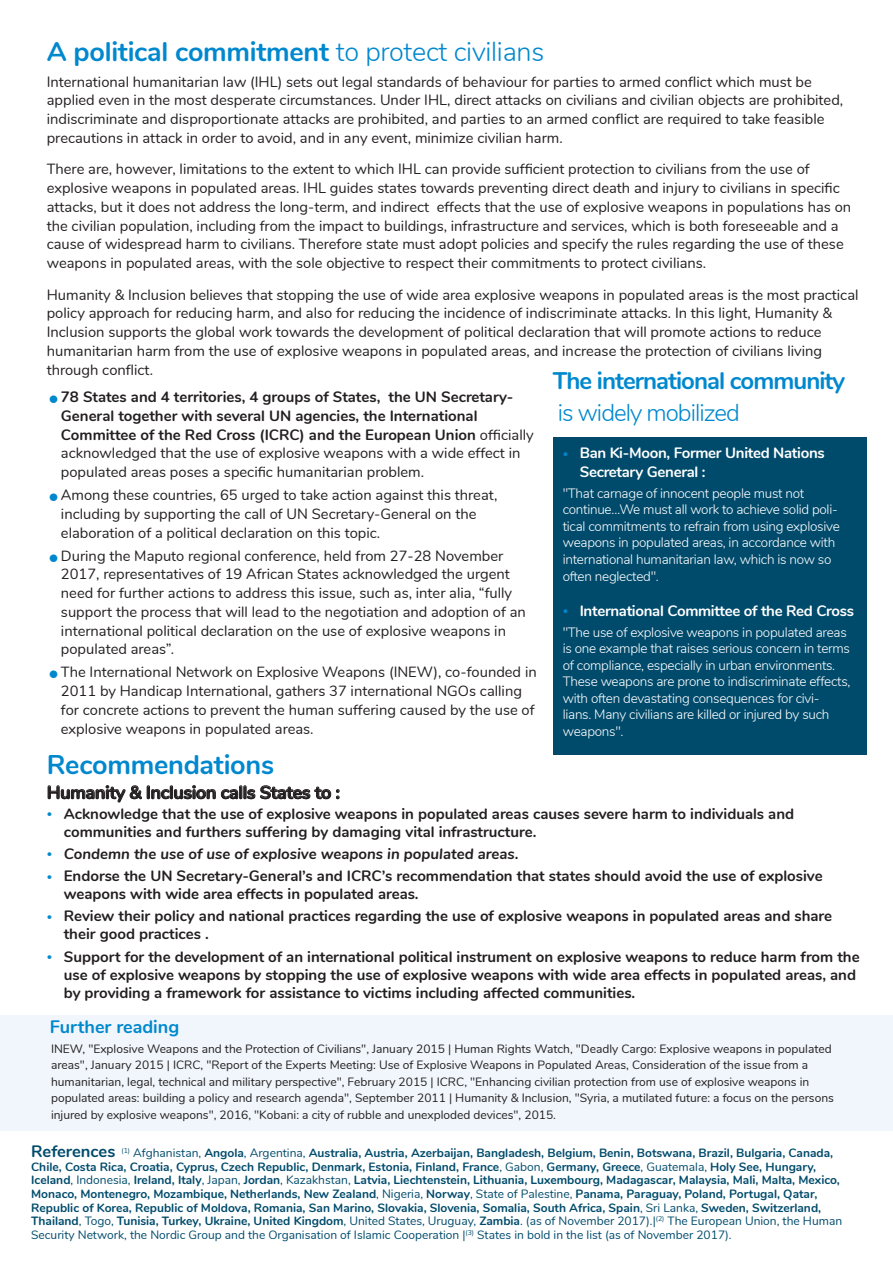
<style>
.page{position:relative;width:893px;height:1263px;background:#fff}
.page>*{position:absolute;margin:0;border:0;box-sizing:border-box;transform-origin:0 0}
.titres{font:700 27px "Nunito";letter-spacing:-.01em;color:#0088ce}
.titres-2{font:700 24px/31.5px "Nunito";letter-spacing:-.04em;color:#0088ce}
.titre_rose{font:700 18px "Nunito";letter-spacing:-.02em;color:#231f20}
.titre_sur_aplat{font:700 18px "Nunito";color:#0088ce}
.t1{font:700 15px/18px "Nunito";color:#231f20}
.t2{font:700 15px/18.8px "Nunito";letter-spacing:-.02em;color:#fff}
.t3{font:italic 700 15px "Nunito";color:#231f20}
.text_courant_gris{font:14.7px/18.8px "Nunito";color:#231f20}
.t4{font:300 13.5px/16.5px "Nunito";letter-spacing:-.02em;color:#fff}
.references_text{font:700 12px/13.5px "Nunito";color:#004b6c}
.text_courant_gris-2{font:12px/16.5px "Nunito";color:#231f20}
.s1{font-weight:300}
.s2{font-size:21px;color:#0088ce}
.s3{font-weight:400;font-size:14.7px}
.s4{font-weight:700;font-size:21px;color:#0088ce}
.s5{font-size:10.5px;color:#0088ce}
.s6{font-style:normal;font-size:10.5px;color:#0088ce}
.s7{font-style:normal}
.s8{font-size:16.5px}
.s9{font-weight:400}
</style>
<div class="page">
<div style="left:553px;top:437px;width:314px;height:317px;background:#004b6c"></div>
<div style="left:0;top:1015px;width:893px;height:116px;background:#f0f6fb"></div>
<svg style="left:47px;top:785px;width:293px;height:18px"></svg>
<p class="titres" style="left:47px;top:32px;width:499px">A political commitment <span class="s1">to protect civilians</span></p>
<p class="text_courant_gris" style="left:47px;top:71px;width:798px">International humanitarian law (IHL) sets out legal standards of behaviour for parties to armed conflict which must be applied even in the most desperate circumstances. Under IHL, direct attacks on civilians and civilian objects are prohibited, indiscriminate and disproportionate attacks are prohibited, and parties to an armed conflict are required to take feasible precautions in attack in order to avoid, and in any event, minimize civilian harm.</p>
<p class="text_courant_gris" style="left:47px;top:159px;width:806px">There are, however, limitations to the extent to which IHL can provide sufficient protection to civilians from the use of explosive weapons in populated areas. IHL guides states towards preventing direct death and injury to civilians in specific attacks, but it does not address the long-term, and indirect effects that the use of explosive weapons in populations has on the civilian population, including from the impact to buildings, infrastructure and services, which is both foreseeable and a cause of widespread harm to civilians. Therefore state must adopt policies and specify the rules regarding the use of these weapons in populated areas, with the sole objective to respect their commitments to protect civilians.</p>
<p class="text_courant_gris" style="left:47px;top:284px;width:813px">Humanity &amp; Inclusion believes that stopping the use of wide area explosive weapons in populated areas is the most practical policy approach for reducing harm, and also for reducing the incidence of indiscriminate attacks. In this light, Humanity &amp; Inclusion supports the global work towards the development of political declaration that will promote actions to reduce humanitarian harm from the use of explosive weapons in populated areas, and increase the protection of civilians living through conflict.</p>
<p class="titres-2" style="left:553px;top:363px;width:294px">The international community <span class="s1">is widely mobilized</span></p>
<p class="t1" style="left:61px;top:387px;width:474px;line-height:18.8px;text-indent:-13px"><span class="s2">•</span>78 States and 4 territories, 4 groups of States, the UN Secretary-<br>General together with several UN agencies, the International<br>Committee of the Red Cross (ICRC) and the European Union <span class="s3">officially</span></p>
<p class="text_courant_gris" style="left:61px;top:443px;width:461px">acknowledged that the use of explosive weapons with a wide effect in populated areas poses a specific humanitarian problem.</p>
<p class="text_courant_gris" style="left:61px;top:485px;width:438px;text-indent:-13px"><span class="s4">•</span>Among these countries, 65 urged to take action against this threat, including by supporting the call of UN Secretary-General on the elaboration of a political declaration on this topic.</p>
<p class="text_courant_gris" style="left:61px;top:545px;width:466px;text-indent:-13px"><span class="s4">•</span>During the Maputo regional conference, held from 27-28 November 2017, representatives of 19 African States acknowledged the urgent need for further actions to address this issue, such as, inter alia, “fully support the process that will lead to the negotiation and adoption of an international political declaration on the use of explosive weapons in populated areas”.</p>
<p class="text_courant_gris" style="left:61px;top:662px;width:477px;text-indent:-13px"><span class="s4">•</span>The International Network on Explosive Weapons (INEW), co-founded in 2011 by Handicap International, gathers 37 international NGOs calling for concrete actions to prevent the human suffering caused by the use of explosive weapons in populated areas.</p>
<p class="t2" style="left:580px;top:443px;width:246px;text-indent:-17px"><span class="s5">•</span> Ban Ki-Moon, Former United Nations<br>Secretary General :</p>
<p class="t4" style="left:563px;top:484px;width:279px">"That carnage of innocent people must not continue…We must all work to achieve solid poli&shy;tical commitments to refrain from using explosive weapons in populated areas, in accordance with international humanitarian law, which is now so often neglected".</p>
<p class="t2" style="left:563px;top:600px;width:293px"><span class="s5">•</span> International Committee of the Red Cross</p>
<p class="t4" style="left:563px;top:623px;width:289px">"The use of explosive weapons in populated areas is one example that raises serious concern in terms of compliance, especially in urban environments.<br>These weapons are prone to indiscriminate effects, with often devastating consequences for civi&shy;lians. Many civilians are killed or injured by such weapons".</p>
<p class="titres" style="left:47px;top:744px;width:229px">Recommendations</p>
<p class="titre_rose" style="left:47px;top:779px;width:295px">Humanity &amp; Inclusion calls States to :</p>
<p class="t1" style="left:64px;top:804px;width:732px;text-indent:-17px"><span class="s5">•</span> Acknowledge that the use of explosive weapons in populated areas causes severe harm to individuals and communities and furthers suffering by damaging vital infrastructure.</p>
<p class="t3" style="left:47px;top:843px;width:473px"><span class="s6">•</span> Condemn the use of use of explosive weapons in populated areas<span class="s7">.</span></p>
<p class="t1" style="left:64px;top:866px;width:760px;text-indent:-17px"><span class="s5">•</span> Endorse the UN Secretary-General’s and ICRC’s recommendation that states should avoid the use of explosive weapons with wide area effects in populated areas.</p>
<p class="t1" style="left:64px;top:906px;width:770px;text-indent:-17px"><span class="s5">•</span> Review their policy and national practices regarding the use of explosive weapons in populated areas and share their good practices .</p>
<p class="t1" style="left:64px;top:947px;width:797px;text-indent:-17px"><span class="s5">•</span> Support for the development of an international political instrument on explosive weapons to reduce harm from the use of explosive weapons by stopping the use of explosive weapons with wide area effects in populated areas, and by providing a framework for assistance to victims including affected communities.</p>
<p class="titre_sur_aplat" style="left:50px;top:1013px;width:131px">Further reading</p>
<p class="text_courant_gris-2" style="left:51px;top:1039px;width:784px">INEW, "Explosive Weapons and the Protection of Civilians", January 2015 | Human Rights Watch, "Deadly Cargo: Explosive weapons in populated areas", January 2015 | ICRC, "Report of the Experts Meeting: Use of Explosive Weapons in Populated Areas, Consideration of the issue from a humanitarian, legal, technical and military perspective", February 2015 | ICRC, "Enhancing civilian protection from use of explosive weapons in populated areas: building a policy and research agenda", September 2011 | Humanity &amp; Inclusion, "Syria, a mutilated future: a focus on the persons injured by explosive weapons", 2016, "Kobani: a city of rubble and unexploded devices", 2015.</p>
<p class="references_text" style="left:31px;top:1146px;width:812px"><span class="s8">References</span> <sup>(1)</sup> <span class="s9">Afghanistan,</span> Angola<span class="s9">, Argentina,</span> Australia, Austria, Azerbaijan, Bangladesh, Belgium, Benin, Botswana, Brazil, Bulgaria, Canada, Chile, Costa Rica, Croatia, Cyprus, Czech Republic, Denmark, Estonia, Finland, France<span class="s9">, Gabon,</span> Germany, Greece<span class="s9">, Guatemala,</span> Holy See, Hungary, Iceland<span class="s9">, Indonesia,</span> Ireland, Italy<span class="s9">, Japan,</span> Jordan<span class="s9">, Kazakhstan,</span> Latvia, Liechtenstein, Lithuania, Luxembourg, Madagascar, Malaysia, Mali, Malta, Mexico, Monaco, Montenegro, Mozambique, Netherlands, New Zealand<span class="s9">, Nigeria,</span> Norway<span class="s9">, State of Palestine,</span> Panama, Paraguay, Poland, Portugal, Qatar, Republic of Korea, Republic of Moldova, Romania, San Marino, Slovakia, Slovenia, Somalia, South Africa, Spain<span class="s9">, Sri Lanka,</span> Sweden, Switzerland, Thailand<span class="s9">, Togo,</span> Tunisia, Turkey, Ukraine, United Kingdom<span class="s9">, United States, Uruguay,</span> Zambia<span class="s9">. (as of November 2017).|</span><sup>(2)</sup> <span class="s9">The European Union, the Human Security Network, the Nordic Group and the Organisation of Islamic Cooperation |</span><sup>(3)</sup> <span class="s9">States in bold in the list (as of November 2017).</span></p>
</div>
